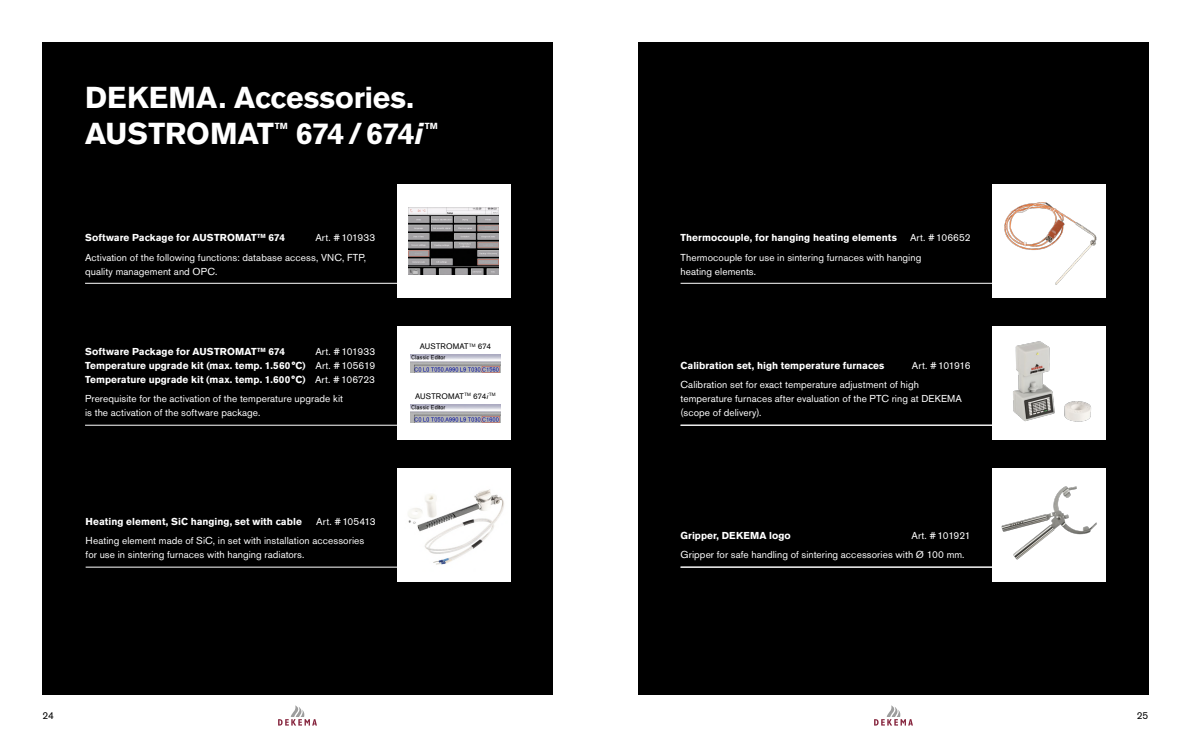
<style>
.page{position:relative;width:1191px;height:738px;background:#fff}
.page>*{position:absolute;margin:0;border:0;box-sizing:border-box;transform-origin:0 0}
.t1{font:700 30px/36px "Akzidenz Grotesk BE";color:#fff}
.t2{font:10px/19px "Akzidenz Grotesk BE";letter-spacing:.01em;color:#fff}
.t3{font:700 10px/14px "Akzidenz Grotesk BE";letter-spacing:.005em;color:#fff;text-align:justify}
.t4{font:10px "Akzidenz Grotesk BE";color:#000}
.t5{font:700 8.7px "Akzidenz Grotesk BE";color:#fff}
.t6{font:8px "Akzidenz Grotesk BE";letter-spacing:.015em;color:#000}
.s1{font-style:italic}
.s2{font-weight:400}
</style>
<div class="page">
<div style="left:43px;top:43px;width:510px;height:651px;background:#000"></div>
<div style="left:638px;top:43px;width:510px;height:651px;background:#000"></div>
<svg style="left:278px;top:705px;width:39px;height:20px"></svg>
<svg style="left:874px;top:705px;width:39px;height:20px"></svg>
<hr style="left:85px;top:283px;width:324px;height:1px;background:#fff">
<div style="left:397px;top:184px;width:113px;height:113px;background:#fff"></div>
<hr style="left:680px;top:283px;width:325px;height:1px;background:#fff">
<hr style="left:680px;top:424px;width:325px;height:1px;background:#fff">
<hr style="left:680px;top:566px;width:325px;height:1px;background:#fff">
<hr style="left:85px;top:424px;width:324px;height:1px;background:#fff">
<div style="left:397px;top:326px;width:113px;height:113px;background:#fff"></div>
<hr style="left:86px;top:566px;width:324px;height:1px;background:#fff">
<div style="left:397px;top:467px;width:114px;height:114px;background:#fff"></div>
<img style="left:409px;top:207px;width:89px;height:67px">
<div style="left:992px;top:467px;width:114px;height:114px;background:#fff"></div>
<img style="left:1001px;top:486px;width:96px;height:74px">
<img style="left:992px;top:184px;width:114px;height:113px">
<img style="left:992px;top:326px;width:114px;height:113px">
<img style="left:408px;top:489px;width:96px;height:76px">
<img style="left:410px;top:355px;width:90px;height:17px">
<img style="left:410px;top:404px;width:90px;height:18px">
<h1 class="t1" style="left:85px;top:79px;width:330px">DEKEMA. Accessories.<br>AUSTROMAT</h1>
<p class="t5" style="left:275px;top:120px;width:15px">TM</p>
<h1 class="t1" style="left:296px;top:115px;width:129px">674/674<span class="s1">i</span></h1>
<p class="t5" style="left:425px;top:120px;width:15px">TM</p>
<p class="t3" style="left:85px;top:231px;width:201px">Software Package for AUSTROMAT<sup>TM</sup> 674</p>
<p class="t2" style="left:85px;top:228px;width:292px;text-indent:230px">Art. #101933<br>Activation of the following functions: database access, VNC, FTP,</p>
<p class="t2" style="left:85px;top:261px;width:134px">quality management and OPC.</p>
<p class="t3" style="left:85px;top:345px;width:201px">Software Package for AUSTROMAT<sup>TM</sup> 674</p>
<p class="t3" style="left:85px;top:345px;width:292px;text-indent:230px"><span class="s2">Art. #101933<br></span>Temperature upgrade kit (max. temp. 1.560°C) <span class="s2">Art. #105619<br></span>Temperature upgrade kit (max. temp. 1.600°C) <span class="s2">Art. #106723</span></p>
<p class="t2" style="left:85px;top:391px;width:259px;line-height:14px">Prerequisite for the activation of the temperature upgrade kit is the activation of the software package.</p>
<p class="t3" style="left:86px;top:514px;width:218px">Heating element, SiC hanging, set with cable</p>
<p class="t2" style="left:86px;top:512px;width:292px;text-indent:231px">Art. #105413<br>Heating element made of SiC, in set with installation accessories</p>
<p class="t2" style="left:86px;top:545px;width:220px">for use in sintering furnaces with hanging radiators.</p>
<p class="t6" style="left:420px;top:341px;width:73px">AUSTROMAT<sup>TM</sup> 674</p>
<p class="t6" style="left:415px;top:391px;width:82px">AUSTROMAT<sup>TM</sup> 674<span class="s1">i</span> <sup>TM</sup></p>
<p class="t3" style="left:680px;top:231px;width:218px">Thermocouple, for hanging heating elements</p>
<p class="t2" style="left:680px;top:228px;width:292px;text-indent:229px">Art. #106652<br>Thermocouple for use in sintering furnaces with hanging</p>
<p class="t2" style="left:680px;top:261px;width:77px">heating elements.</p>
<p class="t3" style="left:680px;top:359px;width:205px">Calibration set, high temperature furnaces</p>
<p class="t2" style="left:680px;top:356px;width:291px;text-indent:231px">Art. # 101916<br>Calibration set for exact temperature adjustment of high</p>
<p class="t2" style="left:680px;top:391px;width:283px;line-height:14px">temperature furnaces after evaluation of the PTC ring at DEKEMA (scope of delivery).</p>
<p class="t3" style="left:680px;top:528px;width:112px">Gripper, DEKEMA logo</p>
<p class="t2" style="left:680px;top:526px;width:292px;text-indent:231px">Art. #101921<br>Gripper for safe handling of sintering accessories with Ø 100 mm.</p>
<p class="t4" style="left:43px;top:709px;width:13px">24</p>
<p class="t4" style="left:1136px;top:709px;width:13px">25</p>
</div>
